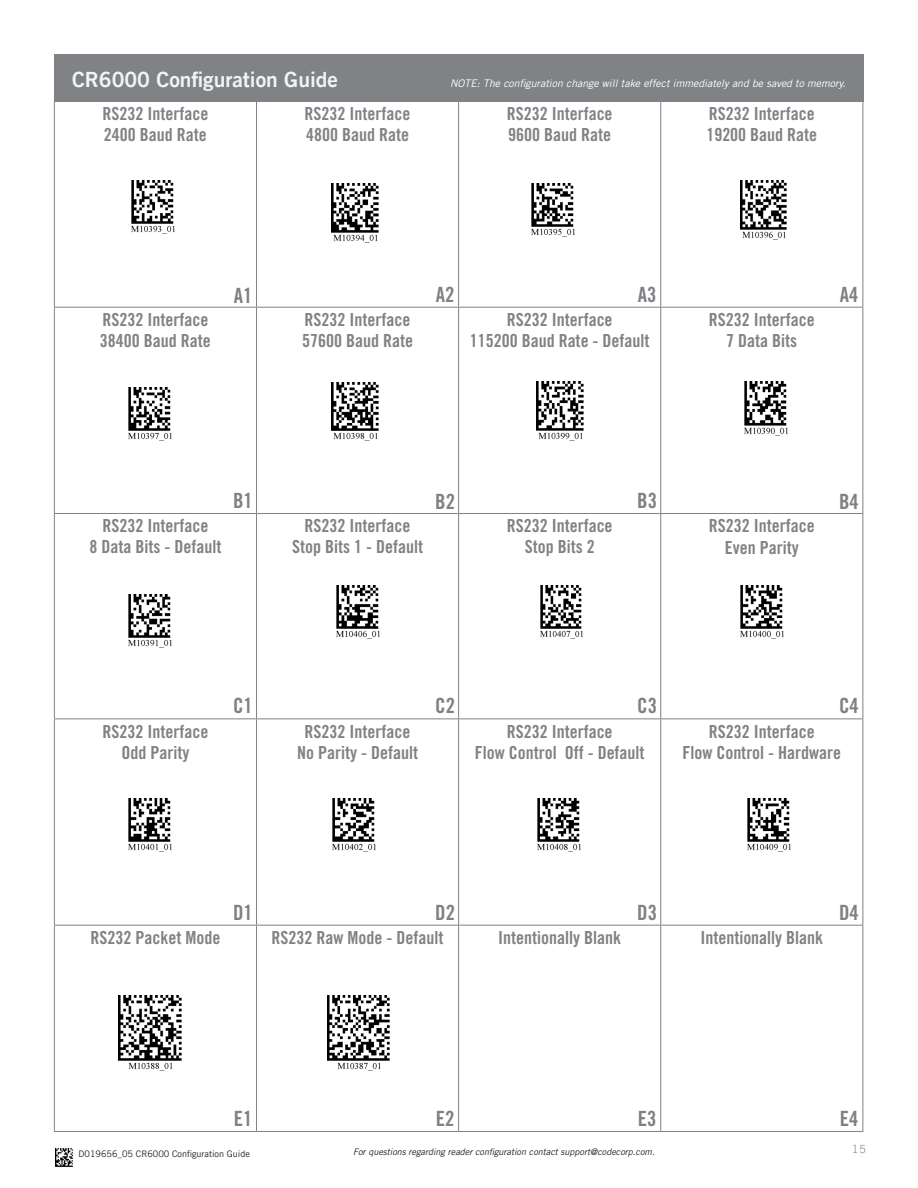
<style>
.page{position:relative;width:918px;height:1188px;background:#fff}
.page>*{position:absolute;margin:0;border:0;box-sizing:border-box;transform-origin:0 0}
.t1{font:21px "Trade Gothic LT Pro Bd Cn 20";color:#7f8184}
.t2{font:21px "Trade Gothic LT Bold Two";color:#f2f3f4}
.t3{font:18px "Trade Gothic LT Pro Bd Cn 20";color:#808285}
.t4{font:11.25px "Trade Gothic LT";color:#939598}
.t5{font:italic 10.5px "Trade Gothic LT";color:#fff}
.t6{font:italic 9px "Trade Gothic LT";color:#231f20}
.t7{font:9px "Trade Gothic LT";color:#231f20}
</style>
<div class="page">
<img style="left:56px;top:1148px;width:17px;height:18px">
<hr style="left:54px;top:101px;width:1px;height:206px;background:#808285">
<hr style="left:256px;top:101px;width:1px;height:206px;background:#808285">
<hr style="left:458px;top:101px;width:1px;height:206px;background:#808285">
<hr style="left:660px;top:101px;width:1px;height:206px;background:#808285">
<hr style="left:862px;top:101px;width:1px;height:206px;background:#808285">
<hr style="left:54px;top:307px;width:202px;height:1px;background:#808285">
<hr style="left:54px;top:308px;width:1px;height:205px;background:#808285">
<hr style="left:256px;top:307px;width:203px;height:1px;background:#808285">
<hr style="left:256px;top:308px;width:1px;height:205px;background:#808285">
<hr style="left:459px;top:307px;width:202px;height:1px;background:#808285">
<hr style="left:458px;top:308px;width:1px;height:205px;background:#808285">
<hr style="left:661px;top:307px;width:202px;height:1px;background:#808285">
<hr style="left:660px;top:308px;width:1px;height:205px;background:#808285">
<hr style="left:862px;top:308px;width:1px;height:205px;background:#808285">
<hr style="left:54px;top:513px;width:202px;height:1px;background:#808285">
<hr style="left:54px;top:514px;width:1px;height:204px;background:#808285">
<hr style="left:256px;top:513px;width:203px;height:1px;background:#808285">
<hr style="left:256px;top:514px;width:1px;height:204px;background:#808285">
<hr style="left:459px;top:513px;width:202px;height:1px;background:#808285">
<hr style="left:458px;top:514px;width:1px;height:204px;background:#808285">
<hr style="left:661px;top:513px;width:202px;height:1px;background:#808285">
<hr style="left:660px;top:514px;width:1px;height:204px;background:#808285">
<hr style="left:862px;top:514px;width:1px;height:204px;background:#808285">
<hr style="left:54px;top:718px;width:202px;height:1px;background:#808285">
<hr style="left:54px;top:719px;width:1px;height:206px;background:#808285">
<hr style="left:256px;top:718px;width:203px;height:1px;background:#808285">
<hr style="left:256px;top:719px;width:1px;height:206px;background:#808285">
<hr style="left:459px;top:718px;width:202px;height:1px;background:#808285">
<hr style="left:458px;top:719px;width:1px;height:206px;background:#808285">
<hr style="left:661px;top:718px;width:202px;height:1px;background:#808285">
<hr style="left:660px;top:719px;width:1px;height:206px;background:#808285">
<hr style="left:862px;top:719px;width:1px;height:206px;background:#808285">
<hr style="left:54px;top:925px;width:202px;height:1px;background:#808285">
<hr style="left:54px;top:926px;width:1px;height:205px;background:#808285">
<hr style="left:256px;top:925px;width:203px;height:1px;background:#808285">
<hr style="left:256px;top:926px;width:1px;height:205px;background:#808285">
<hr style="left:459px;top:925px;width:202px;height:1px;background:#808285">
<hr style="left:458px;top:926px;width:1px;height:205px;background:#808285">
<hr style="left:661px;top:925px;width:202px;height:1px;background:#808285">
<hr style="left:660px;top:926px;width:1px;height:205px;background:#808285">
<hr style="left:862px;top:926px;width:1px;height:205px;background:#808285">
<hr style="left:54px;top:1131px;width:202px;height:1px;background:#808285">
<hr style="left:256px;top:1131px;width:203px;height:1px;background:#808285">
<hr style="left:459px;top:1131px;width:202px;height:1px;background:#808285">
<hr style="left:661px;top:1131px;width:202px;height:1px;background:#808285">
<img style="left:744px;top:382px;width:44px;height:53px">
<img style="left:129px;top:594px;width:43px;height:54px">
<img style="left:332px;top:183px;width:47px;height:59px">
<img style="left:532px;top:183px;width:43px;height:54px">
<img style="left:740px;top:181px;width:47px;height:58px">
<img style="left:129px;top:388px;width:43px;height:53px">
<div style="left:54px;top:54px;width:809px;height:48px;background:#808285"></div>
<img style="left:332px;top:382px;width:47px;height:59px">
<img style="left:537px;top:382px;width:47px;height:58px">
<img style="left:741px;top:585px;width:43px;height:54px">
<img style="left:129px;top:798px;width:43px;height:54px">
<img style="left:333px;top:798px;width:43px;height:54px">
<img style="left:337px;top:585px;width:43px;height:54px">
<img style="left:540px;top:585px;width:43px;height:54px">
<img style="left:537px;top:798px;width:44px;height:54px">
<img style="left:747px;top:798px;width:44px;height:54px">
<img style="left:118px;top:996px;width:64px;height:75px">
<img style="left:131px;top:181px;width:44px;height:53px">
<img style="left:327px;top:996px;width:63px;height:75px">
<p class="t2" style="left:72px;top:67px;width:268px">CR6000 Configuration Guide</p>
<p class="t5" style="left:450px;top:77px;width:397px">NOTE: The configuration change will take effect immediately and be saved to memory.</p>
<p class="t3" style="left:102px;top:103px;width:107px">RS232 Interface</p>
<p class="t3" style="left:104px;top:124px;width:104px">2400 Baud Rate</p>
<p class="t3" style="left:305px;top:103px;width:107px">RS232 Interface</p>
<p class="t3" style="left:306px;top:124px;width:104px">4800 Baud Rate</p>
<p class="t3" style="left:507px;top:103px;width:107px">RS232 Interface</p>
<p class="t3" style="left:508px;top:124px;width:104px">9600 Baud Rate</p>
<p class="t3" style="left:709px;top:103px;width:107px">RS232 Interface</p>
<p class="t3" style="left:706px;top:124px;width:112px">19200 Baud Rate</p>
<p class="t3" style="left:102px;top:309px;width:107px">RS232 Interface</p>
<p class="t3" style="left:100px;top:330px;width:112px">38400 Baud Rate</p>
<p class="t1" style="left:234px;top:283px;width:20px">A1</p>
<p class="t1" style="left:436px;top:281px;width:20px">A2</p>
<p class="t1" style="left:638px;top:281px;width:20px">A3</p>
<p class="t1" style="left:840px;top:281px;width:20px">A4</p>
<p class="t3" style="left:305px;top:309px;width:107px">RS232 Interface</p>
<p class="t3" style="left:302px;top:330px;width:112px">57600 Baud Rate</p>
<p class="t3" style="left:507px;top:309px;width:107px">RS232 Interface</p>
<p class="t3" style="left:470px;top:330px;width:181px">115200 Baud Rate - Default</p>
<p class="t3" style="left:709px;top:309px;width:107px">RS232 Interface</p>
<p class="t3" style="left:726px;top:330px;width:72px">7 Data Bits</p>
<p class="t3" style="left:102px;top:515px;width:107px">RS232 Interface</p>
<p class="t3" style="left:89px;top:536px;width:133px">8 Data Bits - Default</p>
<p class="t1" style="left:233px;top:488px;width:21px">B1</p>
<p class="t1" style="left:435px;top:489px;width:21px">B2</p>
<p class="t1" style="left:637px;top:488px;width:21px">B3</p>
<p class="t1" style="left:839px;top:489px;width:21px">B4</p>
<p class="t3" style="left:305px;top:515px;width:107px">RS232 Interface</p>
<p class="t3" style="left:292px;top:536px;width:132px">Stop Bits 1 - Default</p>
<p class="t3" style="left:507px;top:515px;width:107px">RS232 Interface</p>
<p class="t3" style="left:525px;top:536px;width:71px">Stop Bits 2</p>
<p class="t3" style="left:709px;top:515px;width:107px">RS232 Interface</p>
<p class="t3" style="left:725px;top:537px;width:75px">Even Parity</p>
<p class="t3" style="left:102px;top:721px;width:107px">RS232 Interface</p>
<p class="t3" style="left:121px;top:742px;width:69px">Odd Parity</p>
<p class="t1" style="left:233px;top:693px;width:21px">C1</p>
<p class="t1" style="left:435px;top:693px;width:21px">C2</p>
<p class="t1" style="left:637px;top:693px;width:21px">C3</p>
<p class="t1" style="left:839px;top:693px;width:21px">C4</p>
<p class="t3" style="left:305px;top:721px;width:107px">RS232 Interface</p>
<p class="t3" style="left:297px;top:742px;width:122px">No Parity - Default</p>
<p class="t3" style="left:507px;top:721px;width:107px">RS232 Interface</p>
<p class="t3" style="left:475px;top:742px;width:171px">Flow Control Off - Default</p>
<p class="t3" style="left:709px;top:721px;width:107px">RS232 Interface</p>
<p class="t3" style="left:682px;top:742px;width:160px">Flow Control - Hardware</p>
<p class="t1" style="left:233px;top:900px;width:21px">D1</p>
<p class="t1" style="left:435px;top:900px;width:21px">D2</p>
<p class="t1" style="left:637px;top:900px;width:21px">D3</p>
<p class="t1" style="left:839px;top:900px;width:21px">D4</p>
<p class="t3" style="left:90px;top:927px;width:131px">RS232 Packet Mode</p>
<p class="t3" style="left:272px;top:927px;width:173px">RS232 Raw Mode - Default</p>
<p class="t3" style="left:498px;top:927px;width:124px">Intentionally Blank</p>
<p class="t3" style="left:700px;top:927px;width:124px">Intentionally Blank</p>
<p class="t1" style="left:234px;top:1106px;width:20px">E1</p>
<p class="t1" style="left:436px;top:1106px;width:20px">E2</p>
<p class="t1" style="left:638px;top:1106px;width:20px">E3</p>
<p class="t1" style="left:840px;top:1106px;width:20px">E4</p>
<p class="t7" style="left:79px;top:1148px;width:173px">D019656_05 CR6000 Configuration Guide</p>
<p class="t6" style="left:353px;top:1146px;width:303px">For questions regarding reader configuration contact support@codecorp.com.</p>
<p class="t4" style="left:852px;top:1142px;width:16px">15</p>
</div>
